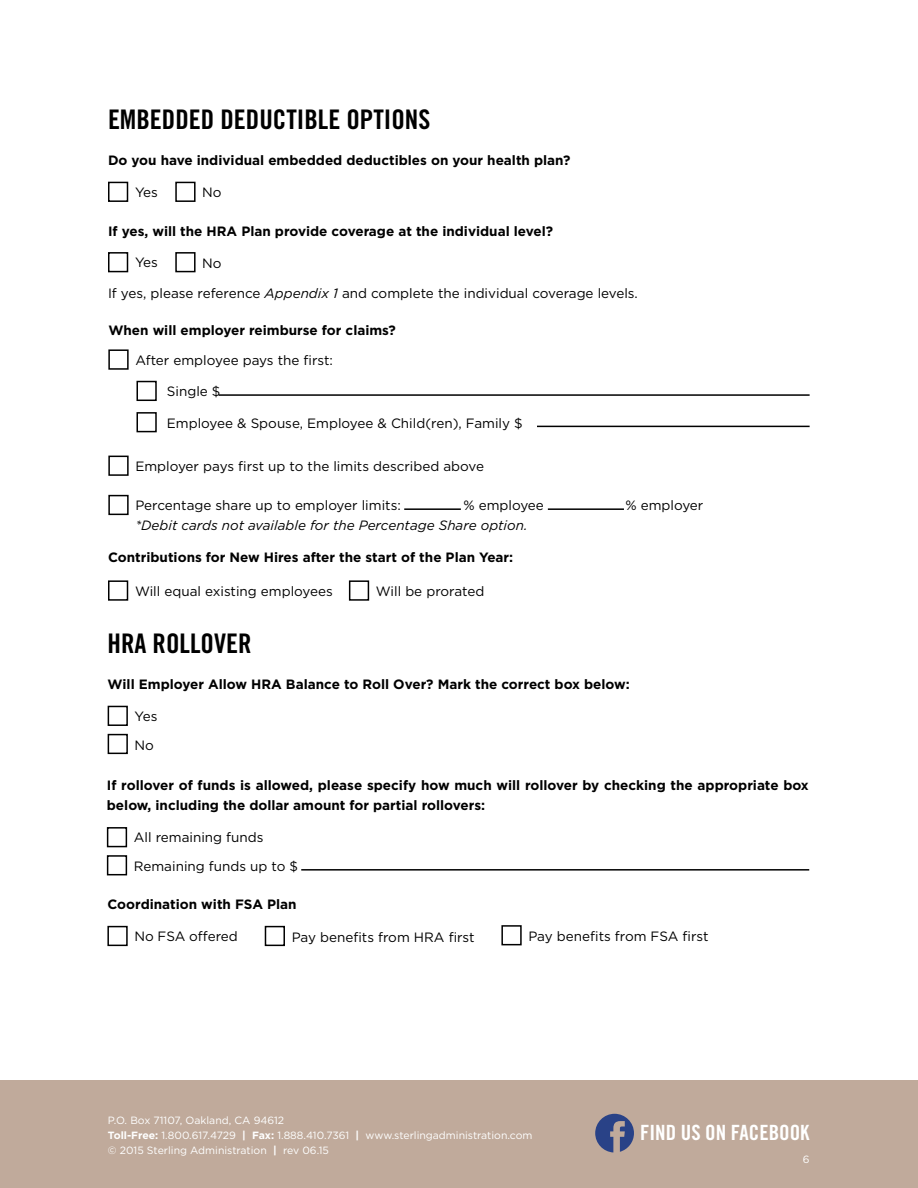
<style>
.page{position:relative;width:918px;height:1188px;background:#fff}
.page>*{position:absolute;margin:0;border:0;box-sizing:border-box;transform-origin:0 0}
.t1{font:27px "Trade Gothic Bold Cond Twenty";color:#000}
.t2{font:21px "Trade Gothic Bold Cond Twenty";color:#fff}
.t3{font:700 13.5px/19.5px "Gotham";color:#000}
.t4{font:13.5px/28.5px "Gotham";color:#000}
.t5{font:italic 13.5px "Gotham";color:#000}
.t6{font:10.5px/15px "Gotham";color:#fff}
.s1{font-style:italic}
.s2{font-weight:700}
</style>
<div class="page">
<div style="left:0;top:1080px;width:918px;height:108px;background:#c0aa9b"></div>
<svg style="left:595px;top:1114px;width:39px;height:39px"></svg>
<div style="left:108px;top:182px;width:20px;height:20px;background:#fff;border:2px solid #000"></div>
<div style="left:175px;top:182px;width:21px;height:20px;background:#fff;border:2px solid #000"></div>
<div style="left:108px;top:252px;width:20px;height:20px;background:#fff;border:2px solid #000"></div>
<div style="left:175px;top:252px;width:21px;height:20px;background:#fff;border:2px solid #000"></div>
<div style="left:108px;top:349px;width:21px;height:21px;background:#fff;border:2px solid #000"></div>
<div style="left:108px;top:456px;width:21px;height:20px;background:#fff;border:2px solid #000"></div>
<div style="left:108px;top:495px;width:21px;height:20px;background:#fff;border:2px solid #000"></div>
<hr style="left:404px;top:508px;width:57px;height:2px;background:#000">
<hr style="left:548px;top:508px;width:76px;height:2px;background:#000">
<div style="left:136px;top:381px;width:21px;height:20px;background:#fff;border:2px solid #000"></div>
<hr style="left:219px;top:394px;width:591px;height:2px;background:#000">
<div style="left:136px;top:412px;width:21px;height:20px;background:#fff;border:2px solid #000"></div>
<hr style="left:537px;top:426px;width:273px;height:1px;background:#000">
<div style="left:108px;top:580px;width:20px;height:21px;background:#fff;border:2px solid #000"></div>
<div style="left:349px;top:580px;width:20px;height:21px;background:#fff;border:2px solid #000"></div>
<div style="left:107px;top:926px;width:21px;height:20px;background:#fff;border:2px solid #000"></div>
<div style="left:265px;top:926px;width:20px;height:20px;background:#fff;border:2px solid #000"></div>
<div style="left:501px;top:925px;width:21px;height:20px;background:#fff;border:2px solid #000"></div>
<div style="left:108px;top:706px;width:20px;height:20px;background:#fff;border:2px solid #000"></div>
<div style="left:108px;top:734px;width:20px;height:20px;background:#fff;border:2px solid #000"></div>
<div style="left:107px;top:827px;width:20px;height:20px;background:#fff;border:2px solid #000"></div>
<div style="left:107px;top:855px;width:20px;height:20px;background:#fff;border:2px solid #000"></div>
<hr style="left:301px;top:869px;width:508px;height:2px;background:#000">
<h1 class="t1" style="left:108px;top:103px;width:324px">EMBEDDED DEDUCTIBLE OPTIONS</h1>
<p class="t3" style="left:108px;top:150px;width:464px">Do you have individual embedded deductibles on your health plan?</p>
<p class="t4" style="left:135px;top:178px;width:24px">Yes</p>
<p class="t4" style="left:202px;top:178px;width:21px">No</p>
<p class="t3" style="left:108px;top:221px;width:447px">If yes, will the HRA Plan provide coverage at the individual level?</p>
<p class="t4" style="left:135px;top:248px;width:24px">Yes</p>
<p class="t4" style="left:202px;top:249px;width:21px">No</p>
<p class="t4" style="left:108px;top:279px;width:531px">If yes, please reference <span class="s1">Appendix 1</span> and complete the individual coverage levels.</p>
<p class="t3" style="left:108px;top:320px;width:289px">When will employer reimburse for claims?</p>
<p class="t4" style="left:135px;top:346px;width:199px">After employee pays the first:</p>
<p class="t4" style="left:167px;top:377px;width:55px">Single $</p>
<p class="t4" style="left:167px;top:408px;width:357px">Employee &amp; Spouse, Employee &amp; Child(ren), Family $</p>
<p class="t4" style="left:135px;top:452px;width:350px">Employer pays first up to the limits described above</p>
<p class="t4" style="left:135px;top:491px;width:267px">Percentage share up to employer limits:</p>
<p class="t4" style="left:463px;top:491px;width:82px">% employee</p>
<p class="t4" style="left:625px;top:491px;width:80px">% employer</p>
<p class="t5" style="left:135px;top:518px;width:394px">*Debit cards not available for the Percentage Share option.</p>
<p class="t3" style="left:108px;top:548px;width:407px">Contributions for New Hires after the start of the Plan Year:</p>
<p class="t4" style="left:135px;top:577px;width:199px">Will equal existing employees</p>
<p class="t4" style="left:376px;top:577px;width:110px">Will be prorated</p>
<h1 class="t1" style="left:108px;top:627px;width:145px">HRA ROLLOVER</h1>
<p class="t3" style="left:108px;top:674px;width:524px">Will Employer Allow HRA Balance to Roll Over? Mark the correct box below:</p>
<p class="t4" style="left:135px;top:702px;width:24px">Yes<br>No</p>
<p class="t3" style="left:107px;top:776px;width:704px">If rollover of funds is allowed, please specify how much will rollover by checking the appropriate box below, including the dollar amount for partial rollovers:</p>
<p class="t4" style="left:134px;top:823px;width:166px">All remaining funds<br>Remaining funds up to $</p>
<p class="t3" style="left:107px;top:894px;width:191px">Coordination with FSA Plan</p>
<p class="t4" style="left:134px;top:922px;width:105px">No FSA offered</p>
<p class="t4" style="left:292px;top:922px;width:184px">Pay benefits from HRA first</p>
<p class="t4" style="left:528px;top:922px;width:182px">Pay benefits from FSA first</p>
<p class="t6" style="left:108px;top:1112px;width:426px">P.O. Box 71107, Oakland, CA 94612<br><span class="s2">Toll-Free:</span> 1.800.617.4729 <span class="s2">| Fax:</span> 1.888.410.7361 <span class="s2">|</span> www.sterlingadministration.com © 2015 Sterling Administration <span class="s2">|</span> rev 06.15</p>
<h2 class="t2" style="left:640px;top:1120px;width:171px">FIND US ON FACEBOOK</h2>
<p class="t6" style="left:803px;top:1152px;width:8px">6</p>
</div>
